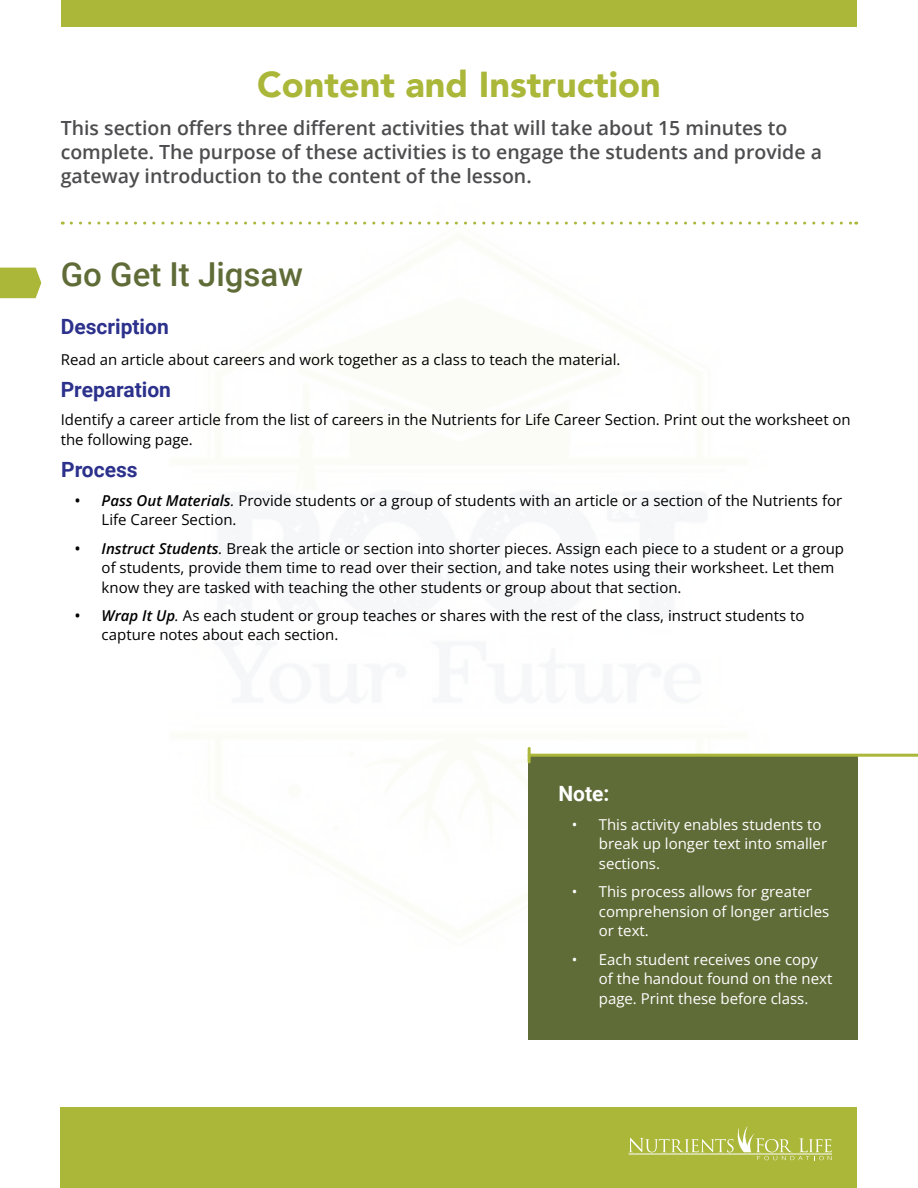
<style>
.page{position:relative;width:918px;height:1188px;background:#fff}
.page>*{position:absolute;margin:0;border:0;box-sizing:border-box;transform-origin:0 0}
.t1{font:900 36px "Avenir";color:#aab738}
.t2{font:500 33px "Roboto";color:#606c38}
.t3{font:700 21px "Roboto";color:#2c318c}
.t4{font:700 21px "Roboto";color:#fff}
.t5{font:600 19.5px/24px "Open Sans";color:#4d4d4f}
.t6{font:15px/19.5px "Open Sans";color:#000}
.t7{font:15px/19.5px "Open Sans";color:#fff}
.s1{font-weight:600;font-style:italic}
.s2{font-style:italic}
</style>
<div class="page">
<div style="left:528px;top:755px;width:329px;height:285px;background:#606c38"></div>
<svg style="left:0;top:268px;width:41px;height:30px"></svg>
<svg style="left:71px;top:222px;width:786px;height:3px"></svg>
<div style="left:62px;top:0;width:795px;height:27px;background:#aab738"></div>
<hr style="left:529px;top:754px;width:389px;height:3px;background:#aab738">
<hr style="left:528px;top:748px;width:3px;height:14px;background:#aab738">
<div style="left:61px;top:1107px;width:796px;height:81px;background:#aab738"></div>
<svg style="left:629px;top:1126px;width:203px;height:34px"></svg>
<hr style="left:629px;top:1154px;width:203px;height:1px;background:#fff">
<h1 class="t1" style="left:257px;top:53px;width:405px">Content and Instruction</h1>
<h3 class="t5" style="left:61px;top:116px;width:763px">This section offers three different activities that will take about 15 minutes to complete. The purpose of these activities is to engage the students and provide a gateway introduction to the content of the lesson.</h3>
<h2 class="t2" style="left:61px;top:251px;width:244px">Go Get It Jigsaw</h2>
<h3 class="t3" style="left:61px;top:312px;width:110px">Description</h3>
<p class="t6" style="left:61px;top:350px;width:561px">Read an article about careers and work together as a class to teach the material.</p>
<h3 class="t3" style="left:61px;top:375px;width:112px">Preparation</h3>
<p class="t6" style="left:61px;top:410px;width:792px">Identify a career article from the list of careers in the Nutrients for Life Career Section. Print out the worksheet on the following page.</p>
<h3 class="t3" style="left:61px;top:455px;width:78px">Process</h3>
<p class="t6" style="left:102px;top:490px;width:742px;text-indent:-27px"><span class="s1">• Pass Out Materials</span><span class="s2">.</span> Provide students or a group of students with an article or a section of the Nutrients for<br>Life Career Section.</p>
<p class="t6" style="left:102px;top:538px;width:744px;text-indent:-27px"><span class="s1">• Instruct Students</span><span class="s2">.</span> Break the article or section into shorter pieces. Assign each piece to a student or a group of students, provide them time to read over their section, and take notes using their worksheet. Let them know they are tasked with teaching the other students or group about that section.</p>
<p class="t6" style="left:102px;top:605px;width:704px;text-indent:-27px"><span class="s1">• Wrap It Up</span><span class="s2">.</span> As each student or group teaches or shares with the rest of the class, instruct students to capture notes about each section.</p>
<h3 class="t4" style="left:558px;top:779px;width:53px">Note:</h3>
<p class="t7" style="left:599px;top:814px;width:230px;text-indent:-27px">• This activity enables students to break up longer text into smaller sections.</p>
<p class="t7" style="left:599px;top:882px;width:232px;text-indent:-27px">• This process allows for greater comprehension of longer articles or text.</p>
<p class="t7" style="left:599px;top:949px;width:235px;text-indent:-27px">• Each student receives one copy of the handout found on the next page. Print these before class.</p>
</div>
